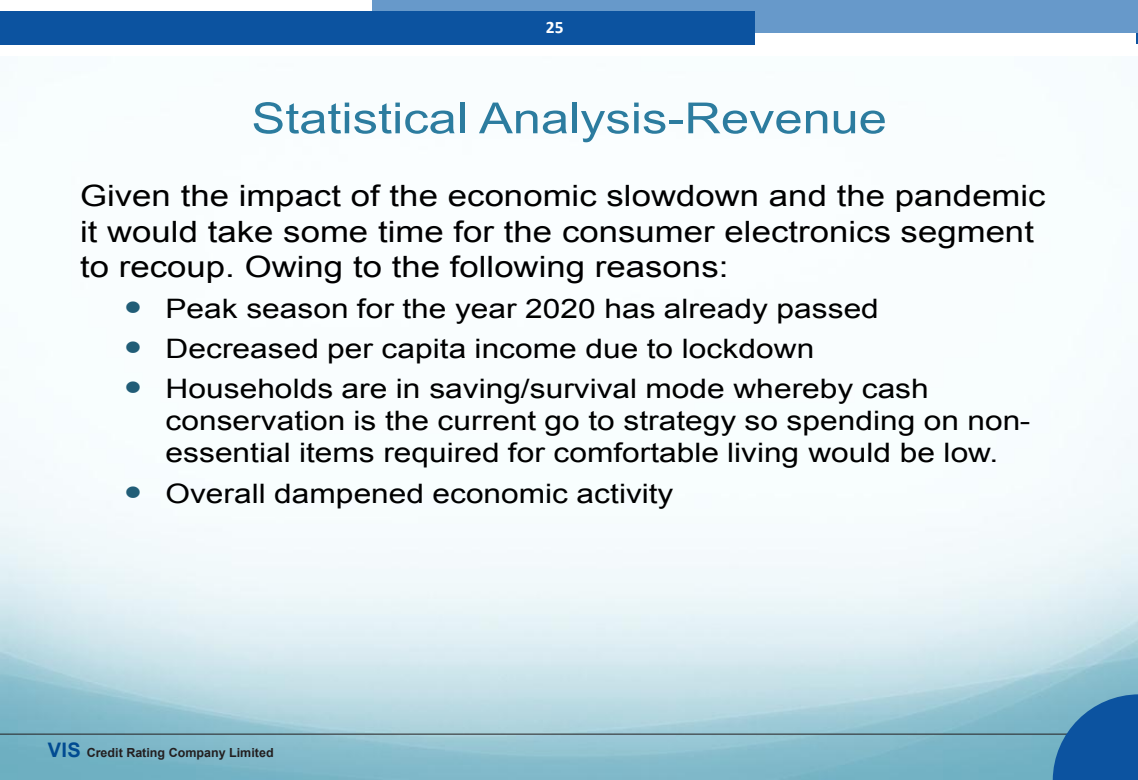
<style>
.page{position:relative;width:1138px;height:780px;background:#fff}
.page>*{position:absolute;margin:0;border:0;box-sizing:border-box;transform-origin:0 0}
.t1{font:42.88px "Arial";color:#2c7c9f;scale:1.18 1}
.t2{font:29.38px/35.4px "Arial";color:#000;scale:1.18 1}
.t3{font:26.88px "Arial";color:#000;scale:1.18 1}
.t4{font:26.75px/40.1px "Arial";color:#000;scale:1.18 1}
.t5{font:700 20px "Arial";color:#014b92}
.t6{font:700 17.5px "Calibri";color:#fff}
.t7{font:700 12.5px "Arial";color:#231f20}
</style>
<div class="page">
<hr style="left:1135px;top:11px;width:2px;height:33px;background:#0c53a0">
<img style="left:0;top:433px;width:1137px;height:346px">
<div style="left:372px;top:0;width:765px;height:33px;background:#6799ca"></div>
<div style="left:0;top:12px;width:754px;height:33px;background:#0c53a0"></div>
<hr style="left:0;top:733px;width:1137px;height:1px;background:#231f20">
<svg style="left:1052px;top:694px;width:86px;height:86px;background:#2569a8"></svg>
<svg style="left:126px;top:486px;width:14px;height:11px"></svg>
<p class="t6" style="left:546px;top:16px;width:19px">25</p>
<p class="t1" style="left:251px;top:90px;width:540px">Statistical Analysis-Revenue</p>
<p class="t2" style="left:80px;top:179px;width:819px">Given the impact of the economic slowdown and the pandemic it would take some time for the consumer electronics segment to recoup. Owing to the following reasons:</p>
<p class="t4" style="left:165px;top:289px;width:606px">Peak season for the year 2020 has already passed<br>Decreased per capita income due to lockdown</p>
<p class="t3" style="left:165px;top:371px;width:648px">Households are in saving/survival mode whereby cash</p>
<p class="t4" style="left:165px;top:433px;width:707px">essential items required for comfortable living would be low.</p>
<p class="t4" style="left:165px;top:401px;width:734px">conservation is the current go to strategy so spending on non-</p>
<p class="t4" style="left:165px;top:473px;width:432px">Overall dampened economic activity</p>
<p class="t5" style="left:48px;top:736px;width:35px">VIS</p>
<p class="t7" style="left:87px;top:744px;width:188px">Credit Rating Company Limited</p>
</div>
